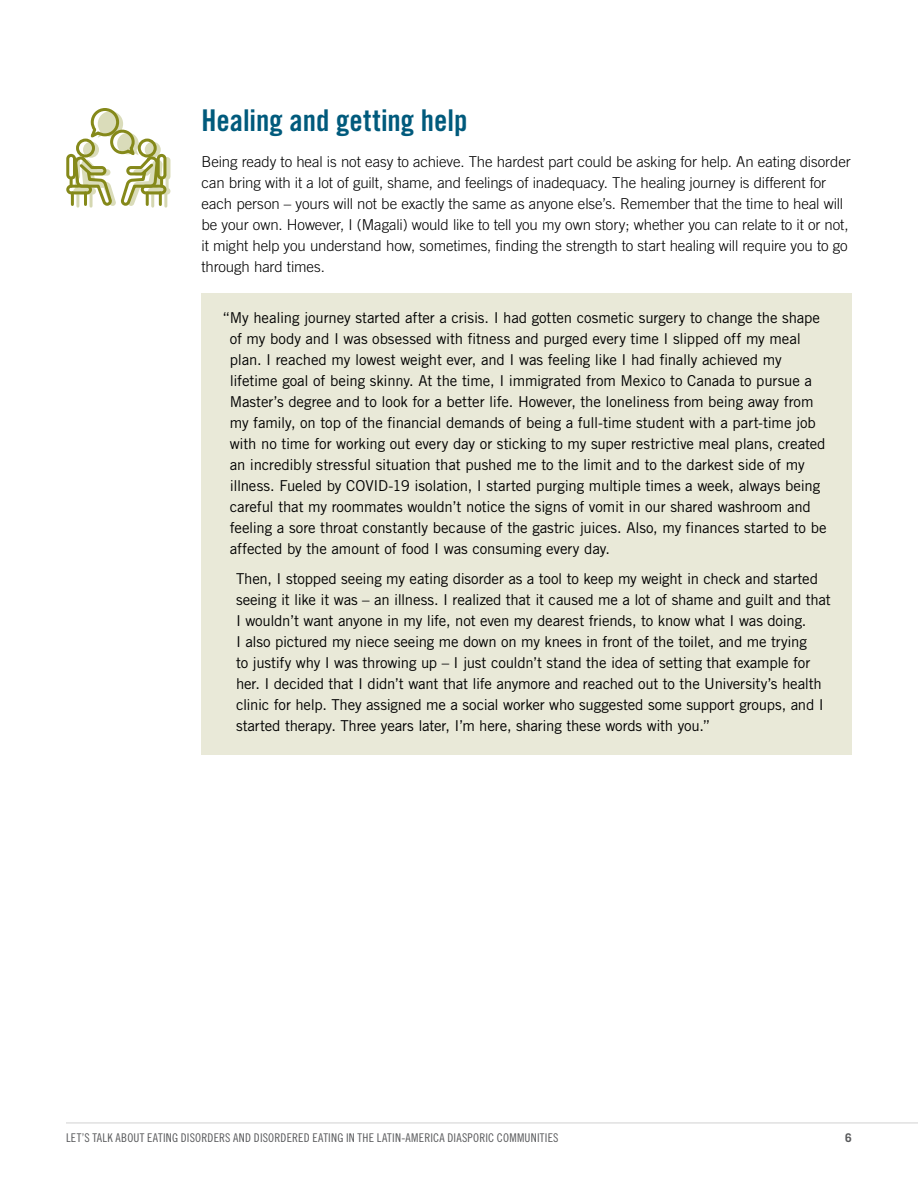
<style>
.page{position:relative;width:918px;height:1188px;background:#fff}
.page>*{position:absolute;margin:0;border:0;box-sizing:border-box;transform-origin:0 0}
.Subhead{font:30px "Trade Gothic Bold Cond Twenty";color:#005a7c}
.t1{font:15px/21px "Trade Gothic";letter-spacing:-.01em;color:#000}
.Body_Paragraph{font:300 15px/21px "Trade Gothic";letter-spacing:-.005em;color:#000}
.t2{font:12px "Trade Gothic Cond Eighteen";letter-spacing:.015em;color:#58595b}
.t3{font:700 12px "Trade Gothic";color:#58595b}
</style>
<div class="page">
<hr style="left:66px;top:1122px;width:852px;height:2px;background:#d6d7d7">
<div style="left:202px;top:293px;width:650px;height:462px;background:#e9e9d8"></div>
<div style="left:148px;top:188px;width:22px;height:7px;background:#dadcba;border-radius:3px"></div>
<div style="left:164px;top:157px;width:6px;height:23px;background:#dadcba;border-radius:3px"></div>
<div style="left:66px;top:185px;width:26px;height:9px;border:3px solid #85891a;border-radius:3px"></div>
<div style="left:66px;top:154px;width:10px;height:26px;border:3px solid #85891a;border-radius:3px"></div>
<svg style="left:70px;top:108px;width:99px;height:99px"></svg>
<h1 class="Subhead" style="left:202px;top:102px;width:267px">Healing and getting help</h1>
<p class="Body_Paragraph" style="left:202px;top:151px;width:651px">Being ready to heal is not easy to achieve. The hardest part could be asking for help. An eating disorder can bring with it a lot of guilt, shame, and feelings of inadequacy. The healing journey is different for each person – yours will not be exactly the same as anyone else’s. Remember that the time to heal will be your own. However, I (Magali) would like to tell you my own story; whether you can relate to it or not, it might help you understand how, sometimes, finding the strength to start healing will require you to go through hard times.</p>
<p class="t1" style="left:230px;top:307px;width:598px;text-indent:-7px">“My healing journey started after a crisis. I had gotten cosmetic surgery to change the shape of my body and I was obsessed with fitness and purged every time I slipped off my meal plan. I reached my lowest weight ever, and I was feeling like I had finally achieved my lifetime goal of being skinny. At the time, I immigrated from Mexico to Canada to pursue a Master’s degree and to look for a better life. However, the loneliness from being away from my family, on top of the financial demands of being a full-time student with a part-time job with no time for working out every day or sticking to my super restrictive meal plans, created an incredibly stressful situation that pushed me to the limit and to the darkest side of my illness. Fueled by COVID-19 isolation, I started purging multiple times a week, always being careful that my roommates wouldn’t notice the signs of vomit in our shared washroom and feeling a sore throat constantly because of the gastric juices. Also, my finances started to be affected by the amount of food I was consuming every day.</p>
<p class="t1" style="left:236px;top:568px;width:596px">Then, I stopped seeing my eating disorder as a tool to keep my weight in check and started seeing it like it was – an illness. I realized that it caused me a lot of shame and guilt and that I wouldn’t want anyone in my life, not even my dearest friends, to know what I was doing.<br>I also pictured my niece seeing me down on my knees in front of the toilet, and me trying<br>to justify why I was throwing up – I just couldn’t stand the idea of setting that example for her. I decided that I didn’t want that life anymore and reached out to the University’s health clinic for help. They assigned me a social worker who suggested some support groups, and I started therapy. Three years later, I’m here, sharing these words with you.”</p>
<p class="t2" style="left:66px;top:1131px;width:494px">LET’S TALK ABOUT EATING DISORDERS AND DISORDERED EATING IN THE LATIN‑AMERICA DIASPORIC COMMUNITIES</p>
<p class="t3" style="left:845px;top:1130px;width:8px">6</p>
</div>
